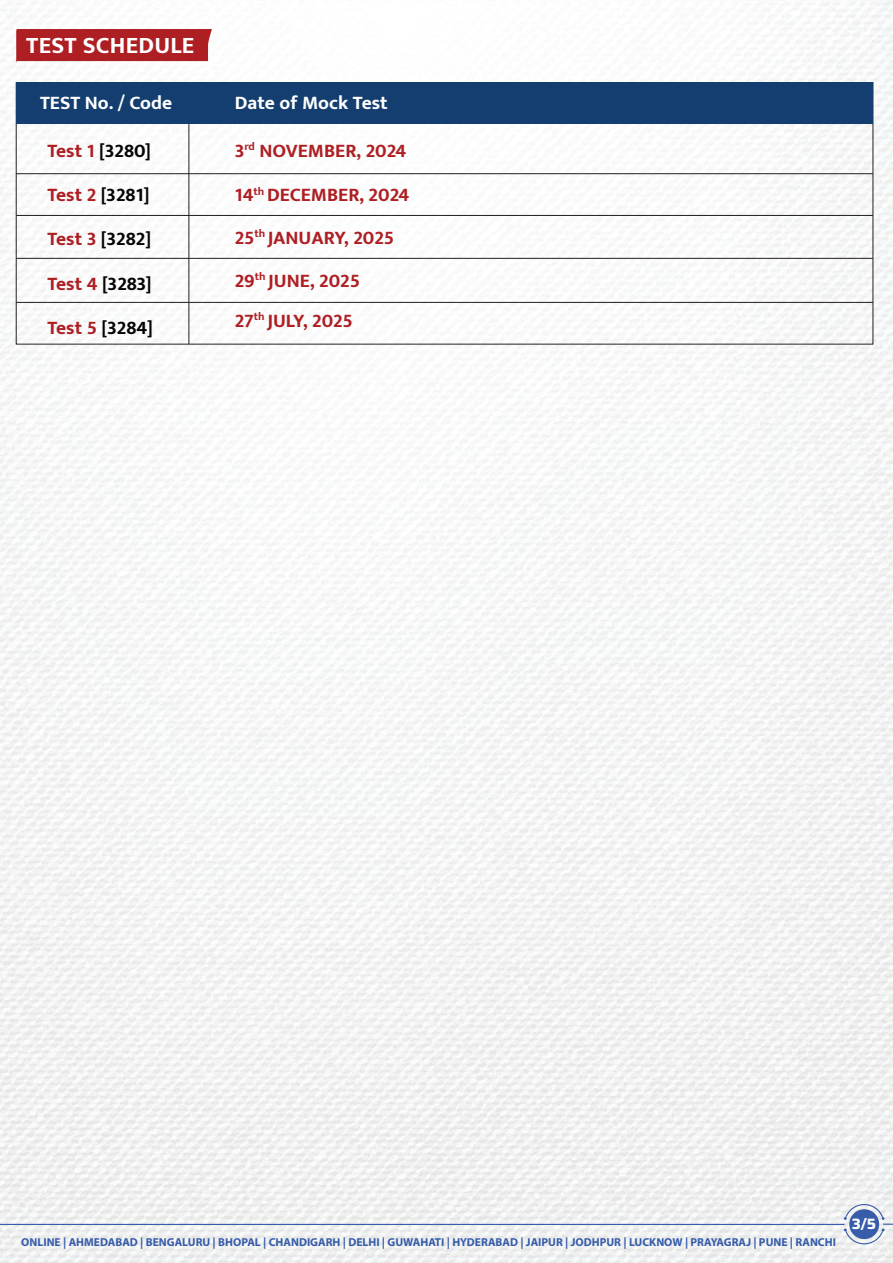
<style>
.page{position:relative;width:893px;height:1263px;background:#fff}
.page>*{position:absolute;margin:0;border:0;box-sizing:border-box;transform-origin:0 0}
.t1{font:700 24px "Mukta";letter-spacing:.01em;color:#fff}
.t2{font:700 19.5px "Mukta";color:#ae1f23}
.t3{font:700 19.5px "Mukta";color:#040503}
.t4{font:700 19.5px "Mukta";color:#fff}
.t5{font:700 15px "Saira";color:#fff}
.t6{font:700 11.55px "Myriad Pro";color:#365caa}
.s1{color:#ae1f23}
</style>
<div class="page">
<img style="left:0;top:0;width:893px;height:1263px">
<hr style="left:0;top:1224px;width:844px;height:1px;background:#365caa">
<svg style="left:844px;top:1203px;width:49px;height:42px"></svg>
<svg style="left:16px;top:29px;width:196px;height:34px;background:#b32f32"></svg>
<div style="left:16px;top:83px;width:857px;height:41px;background:#133e6f"></div>
<hr style="left:189px;top:124px;width:1px;height:220px;background:#231f20">
<hr style="left:16px;top:173px;width:857px;height:1px;background:#231f20">
<hr style="left:16px;top:215px;width:857px;height:1px;background:#231f20">
<hr style="left:16px;top:258px;width:857px;height:1px;background:#231f20">
<hr style="left:16px;top:302px;width:857px;height:1px;background:#231f20">
<h1 class="t1" style="left:26px;top:31px;width:170px">TEST SCHEDULE</h1>
<h2 class="t4" style="left:40px;top:91px;width:134px">TEST No. / Code</h2>
<h2 class="t4" style="left:235px;top:91px;width:155px">Date of Mock Test</h2>
<h2 class="t3" style="left:47px;top:139px;width:105px"><span class="s1">Test 1</span> [3280]</h2>
<h2 class="t3" style="left:47px;top:183px;width:104px"><span class="s1">Test 2</span> [3281]</h2>
<h2 class="t3" style="left:47px;top:227px;width:105px"><span class="s1">Test 3</span> [3282]</h2>
<h2 class="t3" style="left:47px;top:271px;width:106px"><span class="s1">Test 4</span> [3283]</h2>
<h2 class="t3" style="left:47px;top:316px;width:107px"><span class="s1">Test 5</span> [3284]</h2>
<h2 class="t2" style="left:235px;top:139px;width:173px">3<sup>rd</sup> NOVEMBER, 2024</h2>
<h2 class="t2" style="left:235px;top:183px;width:176px">14<sup>th</sup> DECEMBER, 2024</h2>
<h2 class="t2" style="left:235px;top:226px;width:161px">25<sup>th</sup> JANUARY, 2025</h2>
<h2 class="t2" style="left:235px;top:269px;width:127px">29<sup>th</sup> JUNE, 2025</h2>
<h2 class="t2" style="left:235px;top:309px;width:120px">27<sup>th</sup> JULY, 2025</h2>
<p class="t6" style="left:21px;top:1235px;width:816px">ONLINE | AHMEDABAD | BENGALURU | BHOPAL | CHANDIGARH | DELHI | GUWAHATI | HYDERABAD | JAIPUR | JODHPUR | LUCKNOW | PRAYAGRAJ | PUNE | RANCHI</p>
<p class="t5" style="left:852px;top:1212px;width:26px">3/5</p>
</div>
